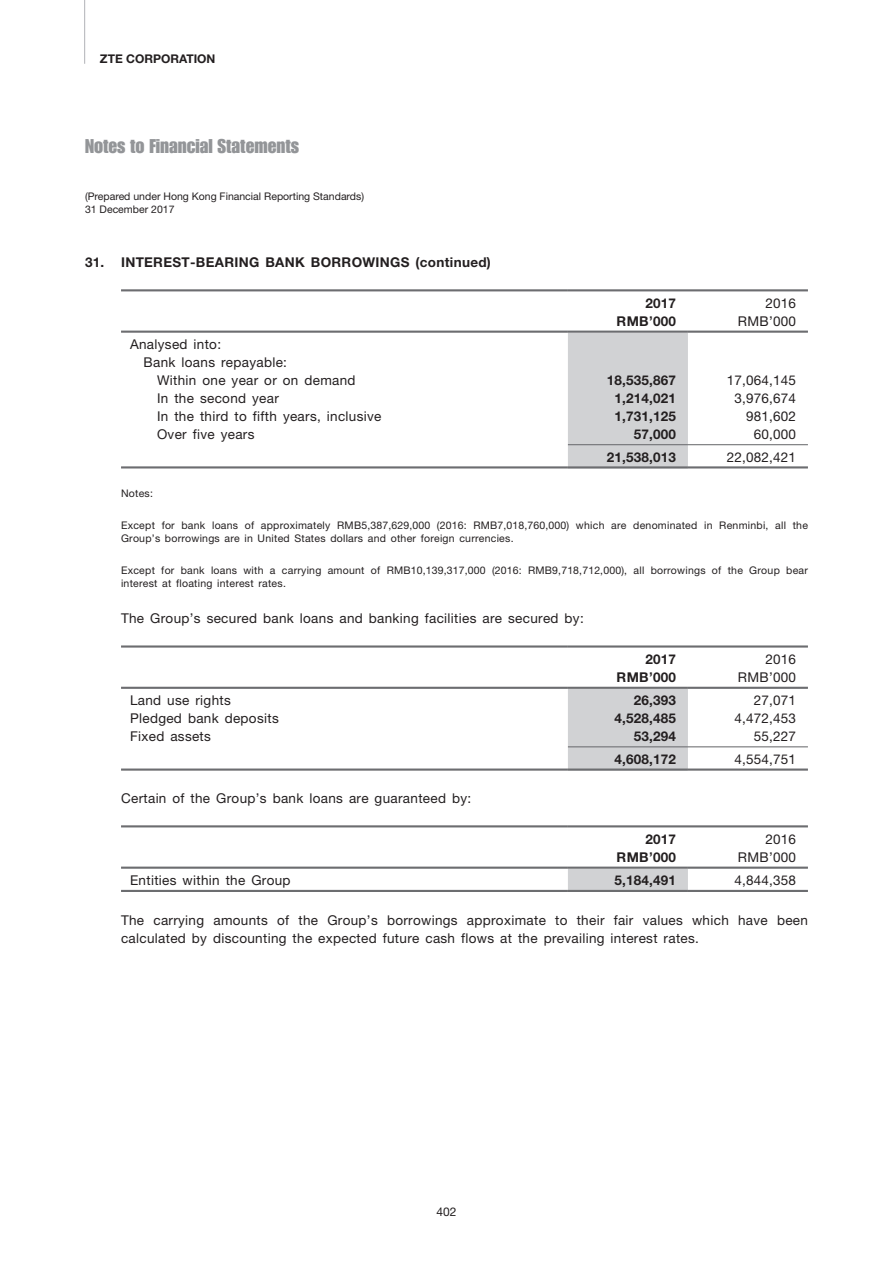
<style>
.page{position:relative;width:893px;height:1263px;background:#fff}
.page>*{position:absolute;margin:0;border:0;box-sizing:border-box;transform-origin:0 0}
.t1{font:19.5px "Impact LT Std";color:#939598}
._12___P2{font:13.5px/18px "Helvetica Neue LT Std";letter-spacing:.025em;color:#231f20}
._15_Table_Stub{font:13.5px "Helvetica Neue LT Std";letter-spacing:.025em;color:#231f20}
._01_Body_Text{font:700 13.5px "Helvetica Neue LT Std";letter-spacing:.015em;color:#231f20}
._01_Body_Text-2{font:13.5px "Helvetica Neue LT Std";letter-spacing:.015em;color:#231f20}
._03_H1{font:700 13.5px "Helvetica Neue LT Std";letter-spacing:.025em;color:#231f20}
.t2{font:700 12px "Helvetica Neue LT Std";color:#231f20}
.t3{font:12px "Helvetica Neue LT Std";color:#231f20}
._26___P2__Note{font:10.5px/13.5px "Helvetica Neue LT Std";letter-spacing:.025em;color:#231f20}
._26___P2__Note-2{font:10.5px/12.6px "Helvetica Neue LT Std";color:#231f20}
</style>
<div class="page">
<hr style="left:84px;top:0;width:1px;height:64px;background:#b2b3b7">
<div style="left:568px;top:333px;width:120px;height:133px;background:#d1d2d4"></div>
<hr style="left:121px;top:289px;width:447px;height:2px;background:#6c6d70">
<hr style="left:568px;top:289px;width:240px;height:2px;background:#6c6d70">
<hr style="left:121px;top:331px;width:447px;height:2px;background:#6c6d70">
<hr style="left:568px;top:331px;width:120px;height:2px;background:#6c6d70">
<hr style="left:688px;top:331px;width:120px;height:2px;background:#6c6d70">
<hr style="left:568px;top:444px;width:120px;height:1px;background:#6c6d70">
<hr style="left:688px;top:444px;width:120px;height:1px;background:#6c6d70">
<hr style="left:121px;top:466px;width:447px;height:2px;background:#6c6d70">
<hr style="left:568px;top:466px;width:120px;height:2px;background:#6c6d70">
<hr style="left:688px;top:466px;width:120px;height:2px;background:#6c6d70">
<div style="left:568px;top:689px;width:120px;height:79px;background:#d1d2d4"></div>
<hr style="left:121px;top:645px;width:447px;height:3px;background:#6c6d70">
<hr style="left:568px;top:645px;width:240px;height:3px;background:#6c6d70">
<hr style="left:121px;top:687px;width:447px;height:2px;background:#6c6d70">
<hr style="left:568px;top:687px;width:120px;height:2px;background:#6c6d70">
<hr style="left:688px;top:687px;width:120px;height:2px;background:#6c6d70">
<hr style="left:568px;top:746px;width:120px;height:1px;background:#6c6d70">
<hr style="left:688px;top:746px;width:120px;height:1px;background:#6c6d70">
<hr style="left:121px;top:768px;width:447px;height:3px;background:#6c6d70">
<hr style="left:568px;top:768px;width:120px;height:3px;background:#6c6d70">
<hr style="left:688px;top:768px;width:120px;height:3px;background:#6c6d70">
<div style="left:568px;top:869px;width:120px;height:21px;background:#d1d2d4"></div>
<hr style="left:121px;top:825px;width:447px;height:2px;background:#6c6d70">
<hr style="left:568px;top:825px;width:240px;height:2px;background:#6c6d70">
<hr style="left:121px;top:866px;width:447px;height:3px;background:#6c6d70">
<hr style="left:568px;top:866px;width:120px;height:3px;background:#6c6d70">
<hr style="left:688px;top:866px;width:120px;height:3px;background:#6c6d70">
<hr style="left:121px;top:890px;width:447px;height:2px;background:#6c6d70">
<hr style="left:568px;top:890px;width:120px;height:2px;background:#6c6d70">
<hr style="left:688px;top:890px;width:120px;height:2px;background:#6c6d70">
<p class="t2" style="left:100px;top:51px;width:117px">ZTE CORPORATION</p>
<h1 class="t1" style="left:85px;top:135px;width:216px">Notes to Financial Statements</h1>
<p class="_26___P2__Note-2" style="left:85px;top:190px;width:281px">(Prepared under Hong Kong Financial Reporting Standards)<br>31 December 2017</p>
<p class="_03_H1" style="left:85px;top:254px;width:407px">31. INTEREST-BEARING BANK BORROWINGS (continued)</p>
<p class="_01_Body_Text" style="left:645px;top:295px;width:32px">2017</p>
<p class="_01_Body_Text-2" style="left:765px;top:295px;width:32px">2016</p>
<p class="_01_Body_Text" style="left:617px;top:313px;width:61px">RMB’000</p>
<p class="_01_Body_Text-2" style="left:738px;top:313px;width:60px">RMB’000</p>
<p class="_15_Table_Stub" style="left:130px;top:336px;width:93px">Analysed into:</p>
<p class="_15_Table_Stub" style="left:144px;top:354px;width:145px">Bank loans repayable:</p>
<p class="_15_Table_Stub" style="left:157px;top:372px;width:200px">Within one year or on demand</p>
<p class="_01_Body_Text" style="left:607px;top:372px;width:71px">18,535,867</p>
<p class="_01_Body_Text-2" style="left:727px;top:372px;width:71px">17,064,145</p>
<p class="_15_Table_Stub" style="left:157px;top:390px;width:123px">In the second year</p>
<p class="_01_Body_Text" style="left:614px;top:390px;width:63px">1,214,021</p>
<p class="_01_Body_Text-2" style="left:734px;top:390px;width:63px">3,976,674</p>
<p class="_15_Table_Stub" style="left:157px;top:408px;width:226px">In the third to fifth years, inclusive</p>
<p class="_01_Body_Text" style="left:614px;top:408px;width:63px">1,731,125</p>
<p class="_01_Body_Text-2" style="left:746px;top:408px;width:51px">981,602</p>
<p class="_15_Table_Stub" style="left:157px;top:426px;width:99px">Over five years</p>
<p class="_01_Body_Text" style="left:634px;top:426px;width:44px">57,000</p>
<p class="_01_Body_Text-2" style="left:754px;top:426px;width:44px">60,000</p>
<p class="_01_Body_Text" style="left:607px;top:448px;width:71px">21,538,013</p>
<p class="_01_Body_Text-2" style="left:727px;top:449px;width:71px">22,082,421</p>
<p class="_26___P2__Note" style="left:121px;top:487px;width:33px">Notes:</p>
<p class="_26___P2__Note" style="left:121px;top:518px;width:688px">Except for bank loans of approximately RMB5,387,629,000 (2016: RMB7,018,760,000) which are denominated in Renminbi, all the<br>Group’s borrowings are in United States dollars and other foreign currencies.</p>
<p class="_26___P2__Note" style="left:121px;top:563px;width:688px">Except for bank loans with a carrying amount of RMB10,139,317,000 (2016: RMB9,718,712,000), all borrowings of the Group bear interest at floating interest rates.</p>
<p class="_12___P2" style="left:121px;top:609px;width:464px">The Group’s secured bank loans and banking facilities are secured by:</p>
<p class="_01_Body_Text" style="left:645px;top:651px;width:32px">2017</p>
<p class="_01_Body_Text-2" style="left:765px;top:651px;width:32px">2016</p>
<p class="_01_Body_Text" style="left:617px;top:669px;width:61px">RMB’000</p>
<p class="_01_Body_Text-2" style="left:738px;top:669px;width:60px">RMB’000</p>
<p class="_15_Table_Stub" style="left:130px;top:692px;width:102px">Land use rights</p>
<p class="_01_Body_Text" style="left:634px;top:692px;width:44px">26,393</p>
<p class="_01_Body_Text-2" style="left:754px;top:692px;width:44px">27,071</p>
<p class="_15_Table_Stub" style="left:130px;top:710px;width:150px">Pledged bank deposits</p>
<p class="_01_Body_Text" style="left:614px;top:710px;width:63px">4,528,485</p>
<p class="_01_Body_Text-2" style="left:734px;top:710px;width:63px">4,472,453</p>
<p class="_15_Table_Stub" style="left:130px;top:728px;width:82px">Fixed assets</p>
<p class="_01_Body_Text" style="left:634px;top:728px;width:44px">53,294</p>
<p class="_01_Body_Text-2" style="left:754px;top:728px;width:44px">55,227</p>
<p class="_01_Body_Text" style="left:614px;top:750px;width:63px">4,608,172</p>
<p class="_01_Body_Text-2" style="left:734px;top:751px;width:63px">4,554,751</p>
<p class="_12___P2" style="left:121px;top:789px;width:352px">Certain of the Group’s bank loans are guaranteed by:</p>
<p class="_01_Body_Text" style="left:645px;top:830px;width:32px">2017</p>
<p class="_01_Body_Text-2" style="left:765px;top:831px;width:32px">2016</p>
<p class="_01_Body_Text" style="left:617px;top:848px;width:61px">RMB’000</p>
<p class="_01_Body_Text-2" style="left:738px;top:849px;width:60px">RMB’000</p>
<p class="_15_Table_Stub" style="left:130px;top:872px;width:162px">Entities within the Group</p>
<p class="_01_Body_Text" style="left:614px;top:872px;width:63px">5,184,491</p>
<p class="_01_Body_Text-2" style="left:734px;top:872px;width:63px">4,844,358</p>
<p class="_12___P2" style="left:121px;top:910px;width:688px">The carrying amounts of the Group’s borrowings approximate to their fair values which have been calculated by discounting the expected future cash flows at the prevailing interest rates.</p>
<p class="t3" style="left:436px;top:1205px;width:22px">402</p>
</div>
